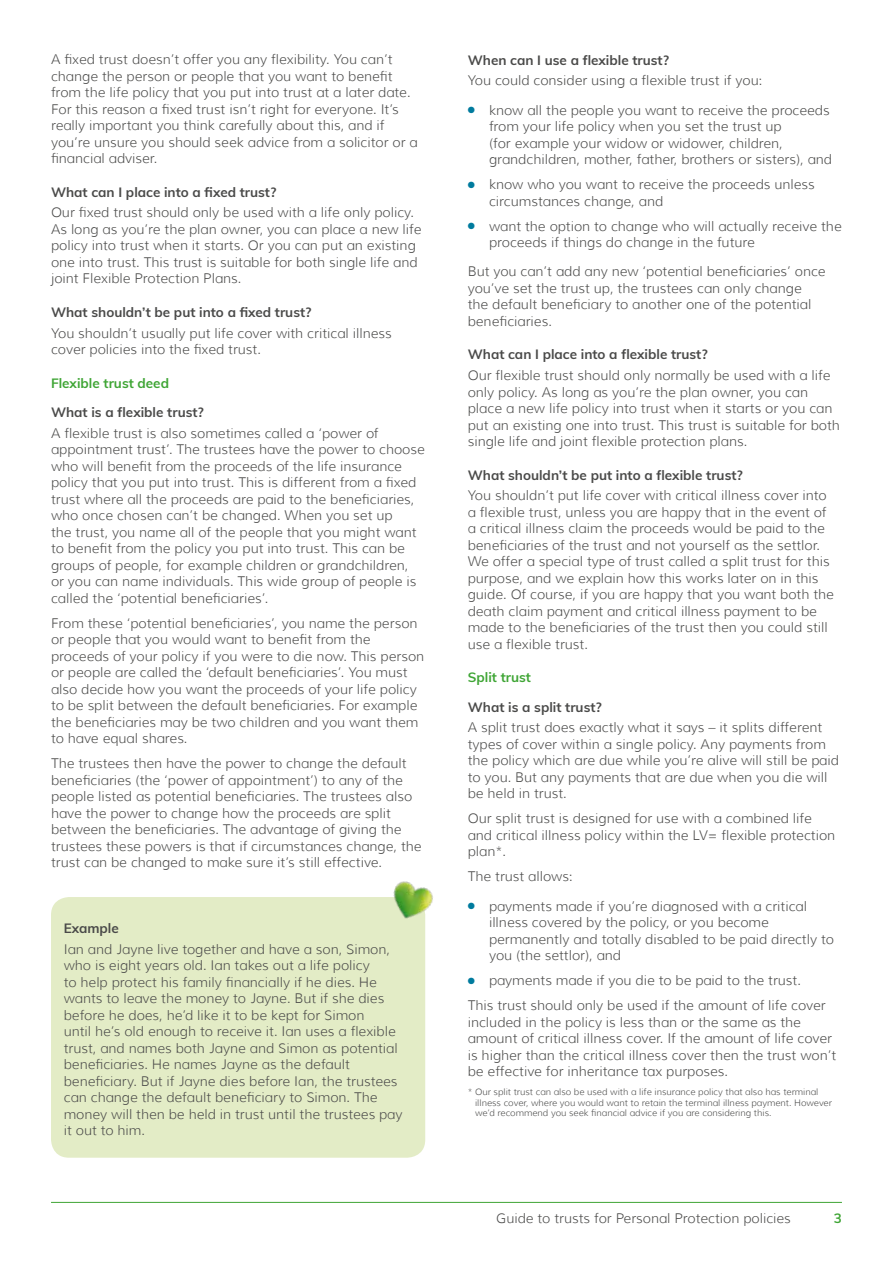
<style>
.page{position:relative;width:893px;height:1263px;background:#fff}
.page>*{position:absolute;margin:0;border:0;box-sizing:border-box;transform-origin:0 0}
.t1{font:300 13.5px/16.5px "Muli";color:#4a4a49}
.t2{font:700 13.5px "Muli";color:#4a4a49}
.t3{font:700 13.5px "Muli";color:#3fa535}
.t4{font:300 9px/10.5px "Muli";color:#4a4a49}
.s1{color:#007b9e}
</style>
<div class="page">
<hr style="left:51px;top:1202px;width:791px;height:1px;background:#3fa535">
<div style="left:51px;top:897px;width:374px;height:261px;background:#e3ecc6;border-radius:18px"></div>
<img style="left:393px;top:881px;width:40px;height:49px">
<p class="t1" style="left:51px;top:51px;width:368px">A fixed trust doesn’t offer you any flexibility. You can’t change the person or people that you want to benefit from the life policy that you put into trust at a later date.<br>For this reason a fixed trust isn’t right for everyone. It’s really important you think carefully about this, and if you’re unsure you should seek advice from a solicitor or a financial adviser.</p>
<p class="t2" style="left:51px;top:182px;width:227px">What can I place into a fixed trust?</p>
<p class="t1" style="left:51px;top:204px;width:372px">Our fixed trust should only be used with a life only policy.<br>As long as you’re the plan owner, you can place a new life policy into trust when it starts. Or you can put an existing one into trust. This trust is suitable for both single life and joint Flexible Protection Plans.</p>
<p class="t2" style="left:51px;top:302px;width:262px">What shouldn’t be put into a fixed trust?</p>
<p class="t1" style="left:51px;top:325px;width:342px">You shouldn’t usually put life cover with critical illness cover policies into the fixed trust.</p>
<p class="t3" style="left:51px;top:373px;width:120px">Flexible trust deed</p>
<p class="t2" style="left:51px;top:402px;width:154px">What is a flexible trust?</p>
<p class="t1" style="left:51px;top:425px;width:375px">A flexible trust is also sometimes called a ‘power of appointment trust’. The trustees have the power to choose who will benefit from the proceeds of the life insurance policy that you put into trust. This is different from a fixed trust where all the proceeds are paid to the beneficiaries, who once chosen can’t be changed. When you set up<br>the trust, you name all of the people that you might want to benefit from the policy you put into trust. This can be groups of people, for example children or grandchildren, or you can name individuals. This wide group of people is called the ‘potential beneficiaries’.</p>
<p class="t1" style="left:51px;top:615px;width:375px">From these ‘potential beneficiaries’, you name the person or people that you would want to benefit from the proceeds of your policy if you were to die now. This person or people are called the ‘default beneficiaries’. You must also decide how you want the proceeds of your life policy to be split between the default beneficiaries. For example the beneficiaries may be two children and you want them to have equal shares.</p>
<p class="t1" style="left:51px;top:755px;width:372px">The trustees then have the power to change the default beneficiaries (the ‘power of appointment’) to any of the people listed as potential beneficiaries. The trustees also have the power to change how the proceeds are split between the beneficiaries. The advantage of giving the trustees these powers is that if circumstances change, the trust can be changed to make sure it’s still effective.</p>
<p class="t2" style="left:64px;top:918px;width:57px">Example</p>
<p class="t1" style="left:64px;top:941px;width:340px">Ian and Jayne live together and have a son, Simon, who is eight years old. Ian takes out a life policy<br>to help protect his family financially if he dies. He wants to leave the money to Jayne. But if she dies before he does, he’d like it to be kept for Simon<br>until he’s old enough to receive it. Ian uses a flexible trust, and names both Jayne and Simon as potential beneficiaries. He names Jayne as the default beneficiary. But if Jayne dies before Ian, the trustees can change the default beneficiary to Simon. The money will then be held in trust until the trustees pay it out to him.</p>
<p class="t2" style="left:468px;top:50px;width:203px">When can I use a flexible trust?</p>
<p class="t1" style="left:468px;top:72px;width:296px">You could consider using a flexible trust if you:</p>
<p class="t1" style="left:489px;top:102px;width:345px;text-indent:-21px"><span class="s1">●</span> know all the people you want to receive the proceeds from your life policy when you set the trust up<br>(for example your widow or widower, children, grandchildren, mother, father, brothers or sisters), and</p>
<p class="t1" style="left:489px;top:176px;width:327px;text-indent:-21px"><span class="s1">●</span> know who you want to receive the proceeds unless circumstances change, and</p>
<p class="t1" style="left:489px;top:218px;width:354px;text-indent:-21px"><span class="s1">●</span> want the option to change who will actually receive the proceeds if things do change in the future</p>
<p class="t1" style="left:468px;top:263px;width:359px">But you can’t add any new ‘potential beneficiaries’ once you’ve set the trust up, the trustees can only change the default beneficiary to another one of the potential beneficiaries.</p>
<p class="t2" style="left:468px;top:345px;width:241px">What can I place into a flexible trust?</p>
<p class="t1" style="left:468px;top:367px;width:374px">Our flexible trust should only normally be used with a life only policy. As long as you’re the plan owner, you can place a new life policy into trust when it starts or you can put an existing one into trust. This trust is suitable for both single life and joint flexible protection plans.</p>
<p class="t2" style="left:468px;top:465px;width:277px">What shouldn’t be put into a flexible trust?</p>
<p class="t1" style="left:468px;top:487px;width:368px">You shouldn’t put life cover with critical illness cover into a flexible trust, unless you are happy that in the event of a critical illness claim the proceeds would be paid to the beneficiaries of the trust and not yourself as the settlor.<br>We offer a special type of trust called a split trust for this purpose, and we explain how this works later on in this guide. Of course, if you are happy that you want both the death claim payment and critical illness payment to be made to the beneficiaries of the trust then you could still use a flexible trust.</p>
<p class="t3" style="left:468px;top:668px;width:65px">Split trust</p>
<p class="t2" style="left:468px;top:697px;width:136px">What is a split trust?</p>
<p class="t1" style="left:468px;top:719px;width:373px">A split trust does exactly what it says – it splits different types of cover within a single policy. Any payments from the policy which are due while you’re alive will still be paid to you. But any payments that are due when you die will be held in trust.</p>
<p class="t1" style="left:468px;top:810px;width:369px">Our split trust is designed for use with a combined life and critical illness policy within the LV= flexible protection plan*.</p>
<p class="t1" style="left:468px;top:868px;width:106px">The trust allows:</p>
<p class="t1" style="left:489px;top:898px;width:346px;text-indent:-21px"><span class="s1">●</span> payments made if you’re diagnosed with a critical illness covered by the policy, or you become permanently and totally disabled to be paid directly to you (the settlor), and</p>
<p class="t1" style="left:468px;top:968px;width:359px;line-height:25px"><span class="s1">●</span> payments made if you die to be paid to the trust.<br>This trust should only be used if the amount of life cover</p>
<p class="t1" style="left:468px;top:1014px;width:370px">included in the policy is less than or the same as the amount of critical illness cover. If the amount of life cover is higher than the critical illness cover then the trust won’t be effective for inheritance tax purposes.</p>
<p class="t4" style="left:475px;top:1087px;width:358px;text-indent:-7px">* Our split trust can also be used with a life insurance policy that also has terminal illness cover, where you would want to retain the terminal illness payment. However we’d recommend you seek financial advice if you are considering this.</p>
<p class="t1" style="left:496px;top:1210px;width:296px">Guide to trusts for Personal Protection policies</p>
<p class="t3" style="left:834px;top:1209px;width:10px">3</p>
</div>
